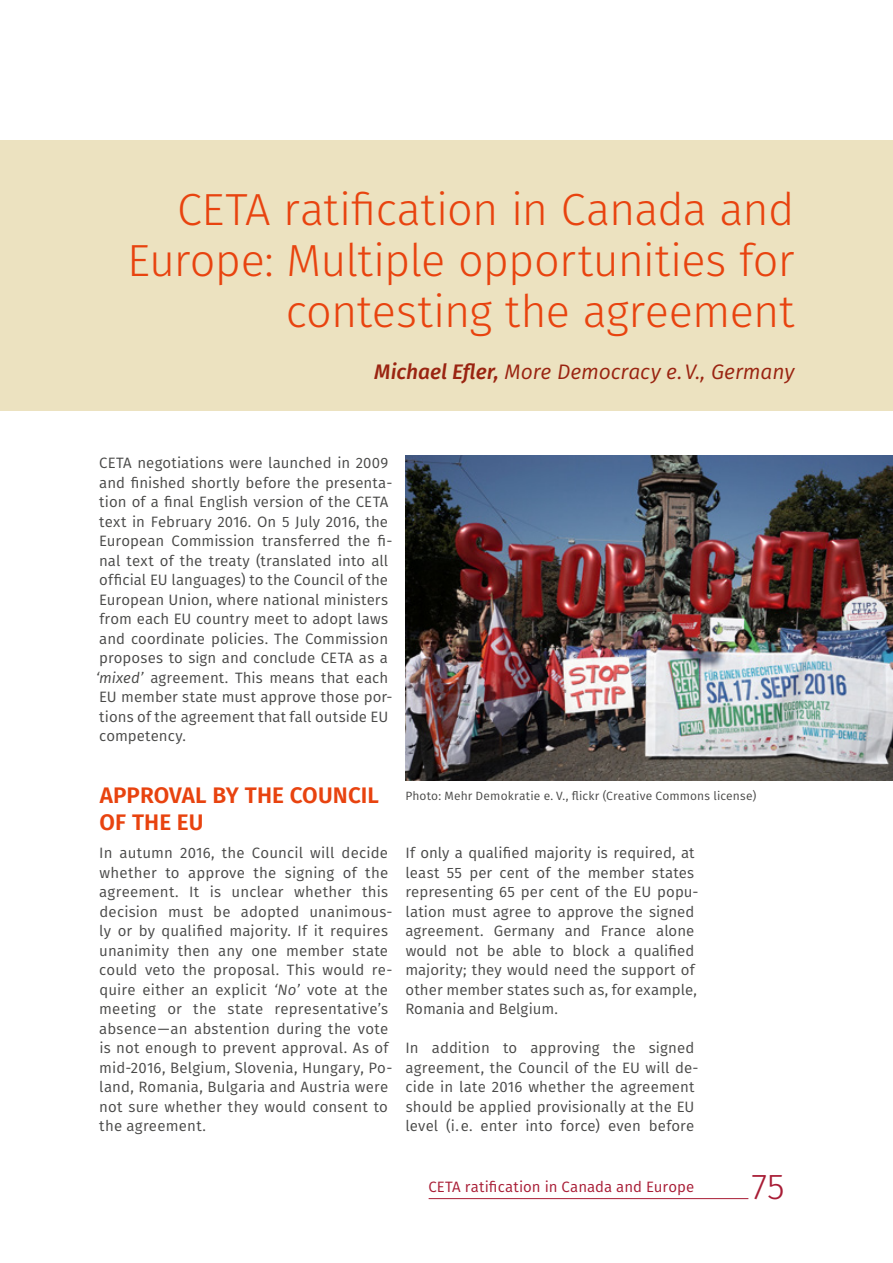
<style>
.page{position:relative;width:893px;height:1263px;background:#fff}
.page>*{position:absolute;margin:0;border:0;box-sizing:border-box;transform-origin:0 0}
.t1{font:300 45px/51px "Fira Sans";letter-spacing:-.015em;color:#e8430f;text-align:right}
.t2{font:300 36px "Fira Sans";color:#a81c35}
.t3{font:600 22.5px/27px "Fira Sans";letter-spacing:.005em;color:#e8430f}
.t4{font:italic 21px "Fira Sans";letter-spacing:-.005em;color:#9a2411}
.t5{font:15px/19.5px "Fira Sans";letter-spacing:.01em;color:#494948}
.t6{font:15px "Fira Sans";color:#a81c35}
.t7{font:12px "Fira Sans";letter-spacing:.015em;color:#494948}
.s1{font-weight:500}
.s2{font-style:italic}
</style>
<div class="page">
<hr style="left:429px;top:1198px;width:319px;height:1px;background:#a81c35">
<div style="left:0;top:140px;width:893px;height:271px;background:#ece2c0"></div>
<img style="left:405px;top:455px;width:488px;height:325px">
<h1 class="t1" style="left:127px;top:183px;width:669px">CETA ratification in Canada and<br>Europe: Multiple opportunities for contesting the agreement</h1>
<h3 class="t4" style="left:374px;top:357px;width:422px"><span class="s1">Michael Efler,</span> More Democracy e.V., Germany</h3>
<p class="t5" style="left:96px;top:453px;width:298px">CETA negotiations were launched in 2009 and finished shortly before the presenta&shy;tion of a final English version of the CETA text in February 2016. On 5 July 2016, the European Commission transferred the fi&shy;nal text of the treaty (translated into all official EU languages) to the Council of the European Union, where national ministers from each EU country meet to adopt laws and coordinate policies. The Commission proposes to sign and conclude CETA as a <span class="s2">‘mixed’</span> agreement. This means that each EU member state must approve those por&shy;tions of the agreement that fall outside EU competency.</p>
<h3 class="t3" style="left:100px;top:782px;width:281px">APPROVAL BY THE COUNCIL<br>OF THE EU</h3>
<p class="t5" style="left:99px;top:843px;width:295px">In autumn 2016, the Council will decide whether to approve the signing of the agreement. It is unclear whether this decision must be adopted unanimous&shy;ly or by qualified majority. If it requires unanimity then any one member state could veto the proposal. This would re&shy;quire either an explicit <span class="s2">‘No’</span> vote at the meeting or the state representative’s absence—an abstention during the vote is not enough to prevent approval. As of mid-2016, Belgium, Slovenia, Hungary, Po&shy;land, Romania, Bulgaria and Austria were not sure whether they would consent to the agreement.</p>
<p class="t5" style="left:405px;top:843px;width:295px">If only a qualified majority is required, at least 55 per cent of the member states representing 65 per cent of the EU popu&shy;lation must agree to approve the signed agreement. Germany and France alone would not be able to block a qualified majority; they would need the support of other member states such as, for example, Romania and Belgium.</p>
<p class="t7" style="left:405px;top:787px;width:352px">Photo: Mehr Demokratie e. V., flickr (Creative Commons license)</p>
<p class="t5" style="left:405px;top:1038px;width:295px">In addition to approving the signed agreement, the Council of the EU will de&shy;cide in late 2016 whether the agreement should be applied provisionally at the EU level (i.e. enter into force) even before</p>
<p class="t6" style="left:428px;top:1176px;width:267px">CETA ratification in Canada and Europe</p>
<h2 class="t2" style="left:751px;top:1161px;width:35px">75</h2>
</div>
